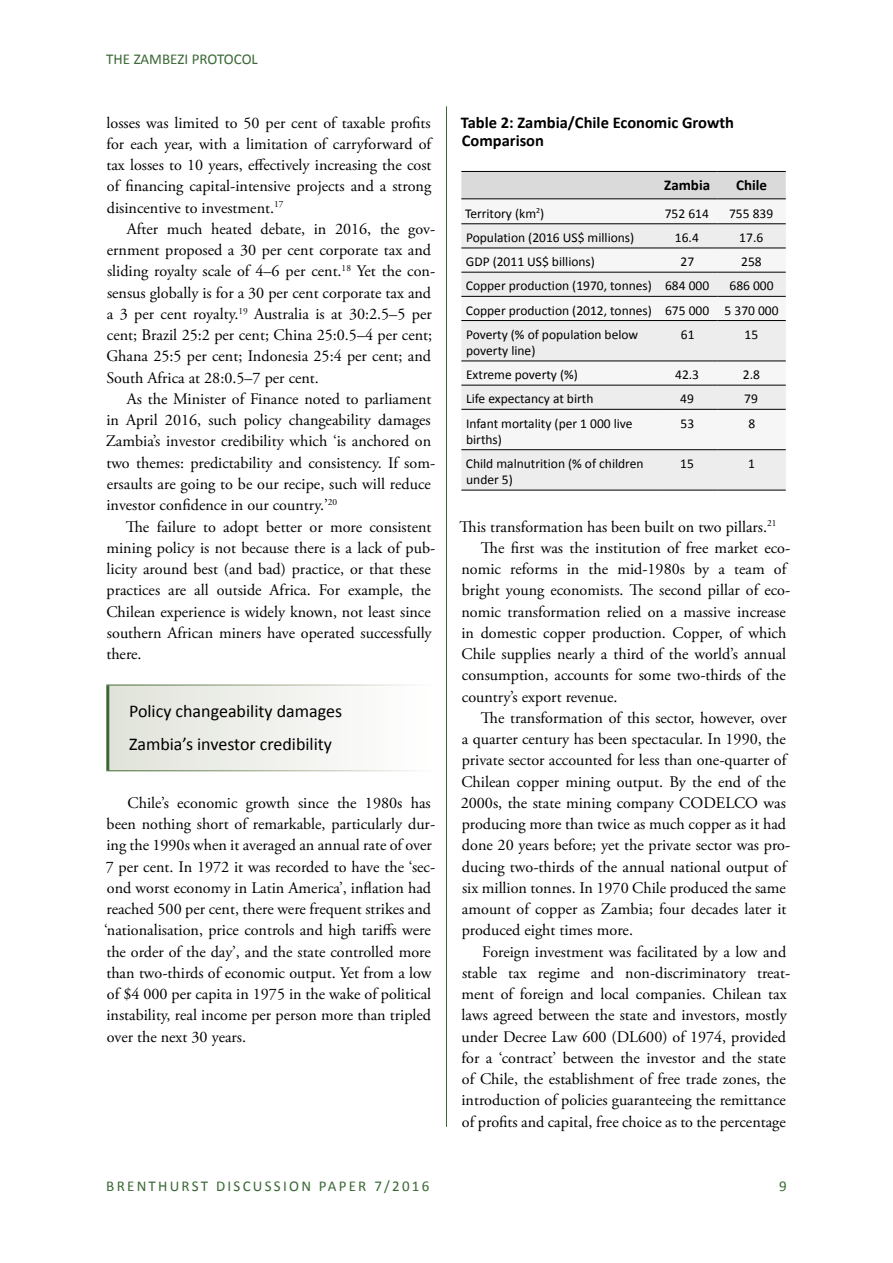
<style>
.page{position:relative;width:893px;height:1263px;background:#fff}
.page>*{position:absolute;margin:0;border:0;box-sizing:border-box;transform-origin:0 0}
.t1{font:18px/33px "Calibri";color:#000}
.t2{font:700 16.5px/18px "Calibri";color:#000}
.t3{font:16.2px/21.3px "Adobe Garamond Pro";color:#000}
.t4{font:15px "Calibri";letter-spacing:.15em;color:#396834}
.t5{font:15px "Calibri";color:#396834}
.t6{font:700 15px "Calibri";color:#000}
.t7{font:13.5px/24.2px "Calibri";color:#000}
</style>
<div class="page">
<hr style="left:446px;top:106px;width:1px;height:1021px;background:#396834">
<div style="left:461px;top:172px;width:325px;height:26px;background:#dadada"></div>
<svg style="left:461px;top:199px;width:325px;height:25px;fill:#f6f6f6"></svg>
<svg style="left:461px;top:225px;width:325px;height:265px;fill:#ededed"></svg>
<hr style="left:461px;top:171px;width:196px;height:1px;background:#000">
<hr style="left:657px;top:171px;width:61px;height:1px;background:#000">
<hr style="left:718px;top:171px;width:68px;height:1px;background:#000">
<hr style="left:461px;top:198px;width:196px;height:1px;background:#000">
<hr style="left:657px;top:198px;width:61px;height:1px;background:#000">
<hr style="left:718px;top:198px;width:68px;height:1px;background:#000">
<hr style="left:461px;top:224px;width:196px;height:1px;background:#000">
<hr style="left:657px;top:224px;width:61px;height:1px;background:#000">
<hr style="left:718px;top:224px;width:68px;height:1px;background:#000">
<hr style="left:461px;top:248px;width:196px;height:1px;background:#000">
<hr style="left:657px;top:248px;width:61px;height:1px;background:#000">
<hr style="left:718px;top:248px;width:68px;height:1px;background:#000">
<hr style="left:461px;top:272px;width:196px;height:1px;background:#000">
<hr style="left:657px;top:272px;width:61px;height:1px;background:#000">
<hr style="left:718px;top:272px;width:68px;height:1px;background:#000">
<hr style="left:461px;top:296px;width:196px;height:1px;background:#000">
<hr style="left:657px;top:296px;width:61px;height:1px;background:#000">
<hr style="left:718px;top:296px;width:68px;height:1px;background:#000">
<hr style="left:461px;top:320px;width:196px;height:1px;background:#000">
<hr style="left:657px;top:320px;width:61px;height:1px;background:#000">
<hr style="left:718px;top:320px;width:68px;height:1px;background:#000">
<hr style="left:461px;top:361px;width:196px;height:1px;background:#000">
<hr style="left:657px;top:361px;width:61px;height:1px;background:#000">
<hr style="left:718px;top:361px;width:68px;height:1px;background:#000">
<hr style="left:461px;top:385px;width:196px;height:1px;background:#000">
<hr style="left:657px;top:385px;width:61px;height:1px;background:#000">
<hr style="left:718px;top:385px;width:68px;height:1px;background:#000">
<hr style="left:461px;top:409px;width:196px;height:1px;background:#000">
<hr style="left:657px;top:409px;width:61px;height:1px;background:#000">
<hr style="left:718px;top:409px;width:68px;height:1px;background:#000">
<hr style="left:461px;top:449px;width:196px;height:1px;background:#000">
<hr style="left:657px;top:449px;width:61px;height:1px;background:#000">
<hr style="left:718px;top:449px;width:68px;height:1px;background:#000">
<hr style="left:461px;top:490px;width:196px;height:1px;background:#000">
<hr style="left:657px;top:490px;width:61px;height:1px;background:#000">
<hr style="left:718px;top:490px;width:68px;height:1px;background:#000">
<div style="left:108px;top:685px;width:324px;height:86px;background:linear-gradient(to right,#e0e3da,#fff)"></div>
<hr style="left:106px;top:685px;width:326px;height:1px;background:#fff">
<hr style="left:106px;top:770px;width:326px;height:1px;background:#fff">
<hr style="left:106px;top:685px;width:3px;height:85px;background:#396834">
<p class="t5" style="left:106px;top:49px;width:153px">THE ZAMBEZI PROTOCOL</p>
<p class="t3" style="left:106px;top:112px;width:327px;text-align:justify">losses was limited to 50 per cent of taxable profits for each year, with a limitation of carryforward of tax losses to 10 years, effectively increasing the cost of financing capital-intensive projects and a strong disincentive to investment.<sup>17</sup></p>
<p class="t3" style="left:106px;top:219px;width:330px;text-indent:20px">After much heated debate, in 2016, the gov&shy;ernment proposed a 30 per cent corporate tax and sliding royalty scale of 4–6 per cent.<sup>18</sup> Yet the con&shy;sensus globally is for a 30 per cent corporate tax and a 3 per cent royalty.<sup>19</sup> Australia is at 30:2.5–5 per cent; Brazil 25:2 per cent; China 25:0.5–4 per cent; Ghana 25:5 per cent; Indonesia 25:4 per cent; and South Africa at 28:0.5–7 per cent.</p>
<p class="t3" style="left:106px;top:389px;width:331px;text-indent:21px">As the Minister of Finance noted to parliament in April 2016, such policy changeability damages Zambia’s investor credibility which ‘is anchored on two themes: predictability and consistency. If som&shy;ersaults are going to be our recipe, such will reduce investor confidence in our country.’<sup>20</sup></p>
<p class="t3" style="left:106px;top:516px;width:330px;text-indent:19px">The failure to adopt better or more consistent mining policy is not because there is a lack of pub&shy;licity around best (and bad) practice, or that these practices are all outside Africa. For example, the Chilean experience is widely known, not least since southern African miners have operated successfully there.</p>
<p class="t1" style="left:129px;top:693px;width:215px">Policy changeability damages<br>Zambia’s investor credibility</p>
<p class="t3" style="left:104px;top:793px;width:333px;text-indent:24px">Chile’s economic growth since the 1980s has been nothing short of remarkable, particularly dur&shy;ing the 1990s when it averaged an annual rate of over 7 per cent. In 1972 it was recorded to have the ‘sec&shy;ond worst economy in Latin America’, inflation had reached 500 per cent, there were frequent strikes and ‘nationalisation, price controls and high tariffs were the order of the day’, and the state controlled more than two-thirds of economic output. Yet from a low of $4 000 per capita in 1975 in the wake of political instability, real income per person more than tripled over the next 30 years.</p>
<p class="t2" style="left:461px;top:112px;width:275px">Table 2: Zambia/Chile Economic Growth<br>Comparison</p>
<p class="t6" style="left:664px;top:176px;width:47px">Zambia</p>
<p class="t6" style="left:736px;top:176px;width:32px">Chile</p>
<p class="t7" style="left:465px;top:201px;width:81px">Territory (km<sup>2</sup>)</p>
<p class="t7" style="left:665px;top:201px;width:46px">752 614</p>
<p class="t7" style="left:729px;top:201px;width:46px">755 839</p>
<p class="t7" style="left:466px;top:225px;width:170px">Population (2016 US$ millions)</p>
<p class="t7" style="left:675px;top:225px;width:25px">16.4</p>
<p class="t7" style="left:739px;top:225px;width:25px">17.6</p>
<p class="t7" style="left:466px;top:249px;width:131px">GDP (2011 US$ billions)</p>
<p class="t7" style="left:681px;top:249px;width:15px">27</p>
<p class="t7" style="left:741px;top:249px;width:22px">258</p>
<p class="t7" style="left:466px;top:273px;width:245px">Copper production (1970, tonnes) 684 000</p>
<p class="t7" style="left:466px;top:273px;width:314px;text-indent:264px">686 000<br>Copper production (2012, tonnes) 675 000 5 370 000<br>Poverty (% of population below</p>
<p class="t7" style="left:466px;top:338px;width:71px">poverty line)</p>
<p class="t7" style="left:681px;top:322px;width:15px">61</p>
<p class="t7" style="left:744px;top:322px;width:15px">15</p>
<p class="t7" style="left:466px;top:362px;width:113px">Extreme poverty (%)</p>
<p class="t7" style="left:675px;top:362px;width:25px">42.3</p>
<p class="t7" style="left:743px;top:362px;width:19px">2.8</p>
<p class="t7" style="left:466px;top:386px;width:129px">Life expectancy at birth</p>
<p class="t7" style="left:680px;top:386px;width:15px">49</p>
<p class="t7" style="left:744px;top:386px;width:15px">79</p>
<p class="t7" style="left:466px;top:414px;width:168px;line-height:16.2px">Infant mortality (per 1 000 live births)</p>
<p class="t7" style="left:681px;top:410px;width:15px">53</p>
<p class="t7" style="left:748px;top:410px;width:8px">8</p>
<p class="t7" style="left:466px;top:455px;width:179px;line-height:16.2px">Child malnutrition (% of children under 5)</p>
<p class="t7" style="left:680px;top:451px;width:15px">15</p>
<p class="t7" style="left:748px;top:451px;width:8px">1</p>
<p class="t3" style="left:460px;top:516px;width:318px">This transformation has been built on two pillars.<sup>21</sup></p>
<p class="t3" style="left:481px;top:538px;width:311px">The first was the institution of free market eco-</p>
<p class="t3" style="left:461px;top:559px;width:326px">nomic reforms in the mid-1980s by a team of</p>
<p class="t3" style="left:462px;top:580px;width:330px">bright young economists. The second pillar of eco-</p>
<p class="t3" style="left:461px;top:601px;width:326px">nomic transformation relied on a massive increase</p>
<p class="t3" style="left:461px;top:623px;width:326px">in domestic copper production. Copper, of which</p>
<p class="t3" style="left:461px;top:644px;width:326px">Chile supplies nearly a third of the world’s annual</p>
<p class="t3" style="left:462px;top:665px;width:325px">consumption, accounts for some two-thirds of the</p>
<p class="t3" style="left:462px;top:686px;width:157px">country’s export revenue.</p>
<p class="t3" style="left:481px;top:708px;width:307px">The transformation of this sector, however, over</p>
<p class="t3" style="left:462px;top:729px;width:325px">a quarter century has been spectacular. In 1990, the</p>
<p class="t3" style="left:462px;top:750px;width:326px">private sector accounted for less than one-quarter of</p>
<p class="t3" style="left:461px;top:771px;width:326px">Chilean copper mining output. By the end of the</p>
<p class="t3" style="left:461px;top:793px;width:327px">2000s, the state mining company CODELCO was</p>
<p class="t3" style="left:462px;top:814px;width:326px">producing more than twice as much copper as it had</p>
<p class="t3" style="left:462px;top:835px;width:330px">done 20 years before; yet the private sector was pro-</p>
<p class="t3" style="left:462px;top:856px;width:326px">ducing two-thirds of the annual national output of</p>
<p class="t3" style="left:462px;top:878px;width:325px">six million tonnes. In 1970 Chile produced the same</p>
<p class="t3" style="left:462px;top:899px;width:326px">amount of copper as Zambia; four decades later it</p>
<p class="t3" style="left:462px;top:920px;width:173px">produced eight times more.</p>
<p class="t3" style="left:482px;top:941px;width:305px">Foreign investment was facilitated by a low and</p>
<p class="t3" style="left:462px;top:963px;width:330px">stable tax regime and non-discriminatory treat-</p>
<p class="t3" style="left:461px;top:984px;width:327px">ment of foreign and local companies. Chilean tax</p>
<p class="t3" style="left:462px;top:1005px;width:327px">laws agreed between the state and investors, mostly</p>
<p class="t3" style="left:462px;top:1026px;width:326px">under Decree Law 600 (DL600) of 1974, provided</p>
<p class="t3" style="left:461px;top:1048px;width:326px">for a ‘contract’ between the investor and the state</p>
<p class="t3" style="left:462px;top:1069px;width:325px">of Chile, the establishment of free trade zones, the</p>
<p class="t3" style="left:461px;top:1090px;width:326px">introduction of policies guaranteeing the remittance</p>
<p class="t3" style="left:462px;top:1111px;width:325px">of profits and capital, free choice as to the percentage</p>
<p class="t4" style="left:106px;top:1176px;width:325px">BRENTHURST DISCUSSION PAPER 7/2016</p>
<p class="t4" style="left:779px;top:1176px;width:9px">9</p>
</div>
